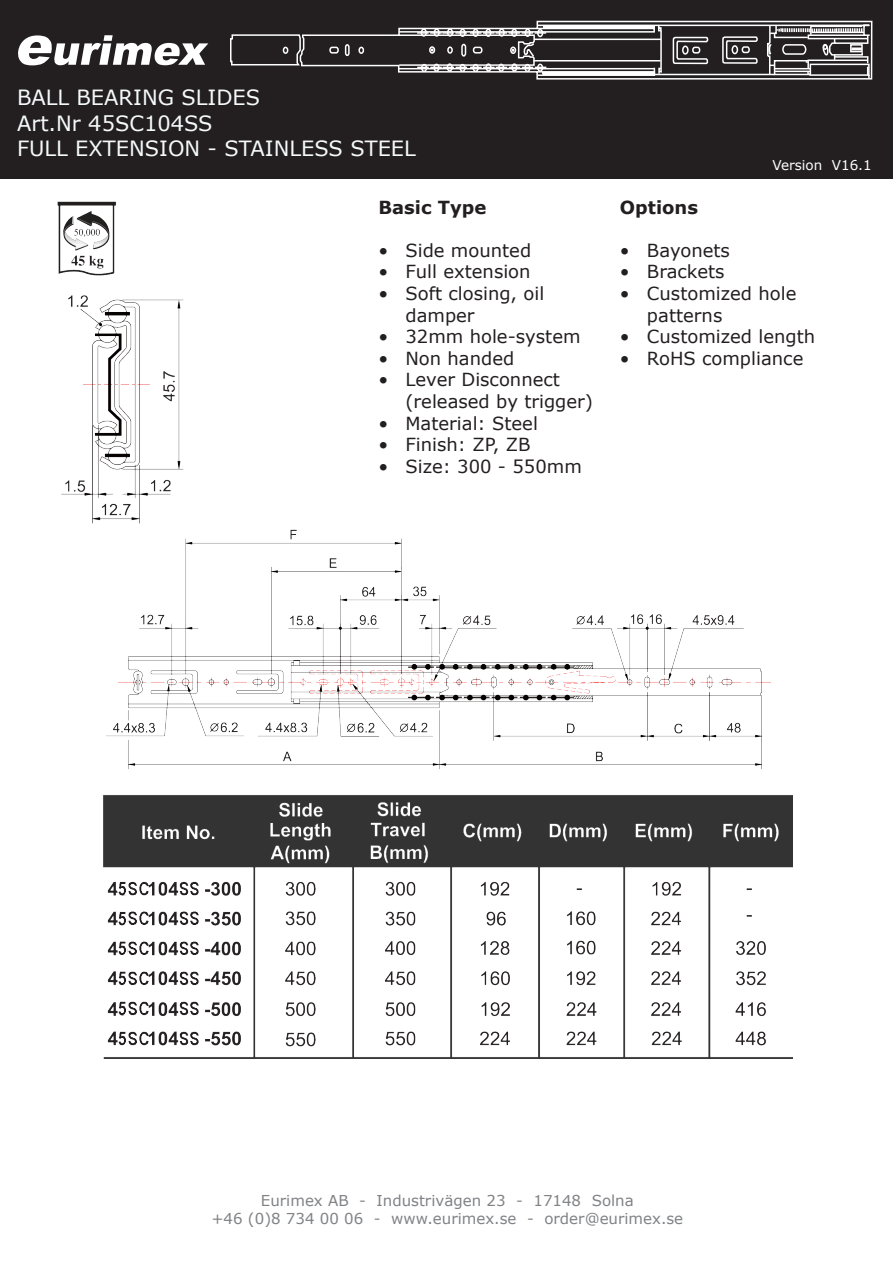
<style>
.page{position:relative;width:893px;height:1263px;background:#fff}
.page>*{position:absolute;margin:0;border:0;box-sizing:border-box;transform-origin:0 0}
.t1{font:21px/25.2px "Verdana";color:#f5f9fa}
.t2{font:18px/21.6px "Verdana";color:#231f20}
.t3{font:700 18px "Verdana";color:#231f20}
.t4{font:15px/18px "Verdana";color:#808285;text-align:center}
.t5{font:13.5px "Verdana";color:#fff}
</style>
<div class="page">
<div style="left:1px;top:0;width:892px;height:179px;background:#231f20"></div>
<svg style="left:18px;top:35px;width:190px;height:30px"></svg>
<svg style="left:230px;top:20px;width:643px;height:60px"></svg>
<img style="left:57px;top:201px;width:59px;height:75px">
<img style="left:61px;top:295px;width:123px;height:229px">
<img style="left:106px;top:529px;width:665px;height:240px">
<img style="left:103px;top:795px;width:689px;height:263px">
<p class="t1" style="left:17px;top:85px;width:400px">BALL BEARING SLIDES<br>Art.Nr 45SC104SS<br>FULL EXTENSION - STAINLESS STEEL</p>
<p class="t3" style="left:378px;top:195px;width:109px">Basic Type</p>
<p class="t2" style="left:378px;top:240px;width:154px">• Side mounted</p>
<p class="t2" style="left:378px;top:261px;width:154px">• Full extension</p>
<p class="t2" style="left:405px;top:283px;width:140px;text-indent:-27px">• Soft closing, oil damper</p>
<p class="t2" style="left:378px;top:326px;width:204px">• 32mm hole-system</p>
<p class="t2" style="left:378px;top:348px;width:137px">• Non handed</p>
<p class="t2" style="left:405px;top:369px;width:189px;text-indent:-27px">• Lever Disconnect (released by trigger)</p>
<p class="t2" style="left:378px;top:413px;width:161px">• Material: Steel</p>
<p class="t2" style="left:378px;top:434px;width:153px">• Finish: ZP, ZB</p>
<p class="t2" style="left:378px;top:456px;width:205px">• Size: 300 - 550mm</p>
<p class="t5" style="left:772px;top:156px;width:101px">Version V16.1</p>
<p class="t3" style="left:620px;top:195px;width:80px">Options</p>
<p class="t2" style="left:620px;top:240px;width:112px">• Bayonets</p>
<p class="t2" style="left:620px;top:261px;width:106px">• Brackets</p>
<p class="t2" style="left:647px;top:283px;width:151px;text-indent:-27px">• Customized hole patterns</p>
<p class="t2" style="left:620px;top:326px;width:197px">• Customized length</p>
<p class="t2" style="left:620px;top:348px;width:185px">• RoHS compliance</p>
<p class="t4" style="left:211px;top:1191px;width:473px">Eurimex AB - Industrivägen 23 - 17148 Solna<br>+46 (0)8 734 00 06 - www.eurimex.se - order@eurimex.se</p>
</div>
